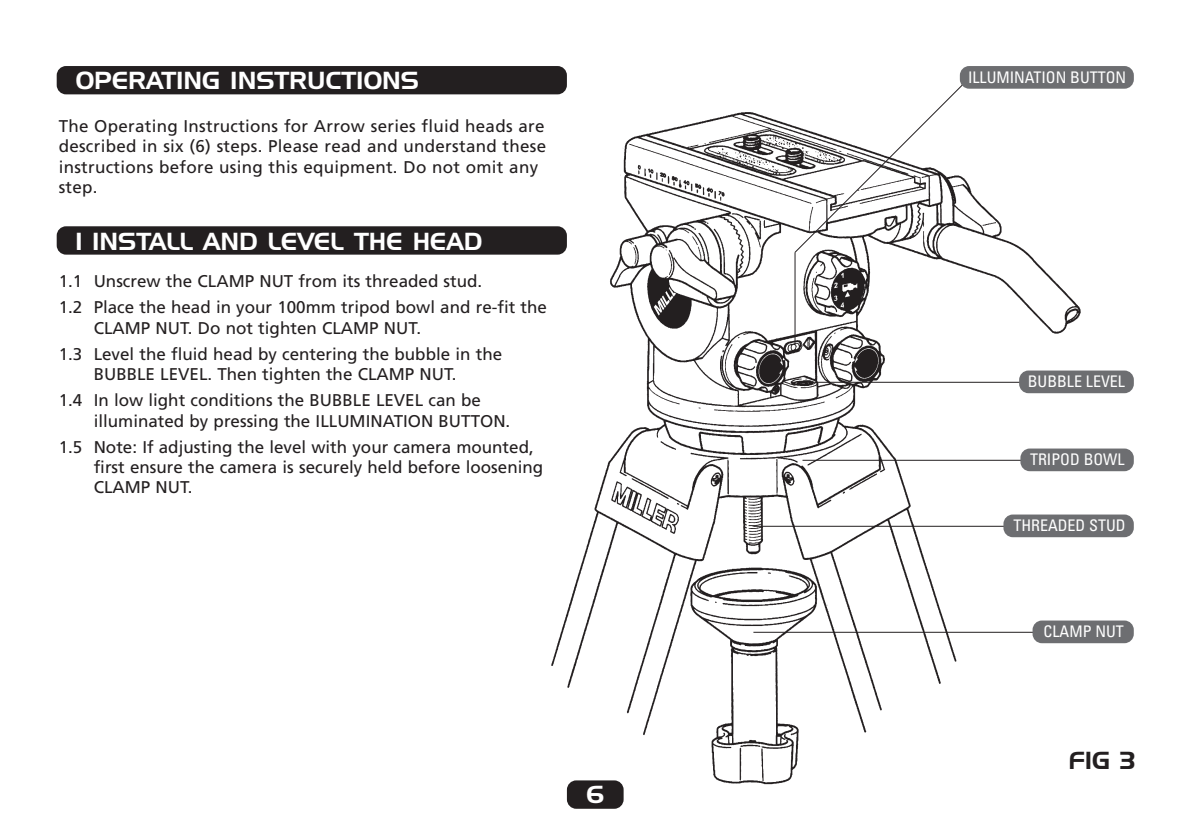
<style>
.page{position:relative;width:1190px;height:838px;background:#fff}
.page>*{position:absolute;margin:0;border:0;box-sizing:border-box;transform-origin:0 0}
.t1{font:24px "Handel Gothic BT";color:#fff}
.t2{font:24px "Handel Gothic BT";color:#231f20}
.t3{font:17px/20.4px "Frutiger";color:#231f20}
.t4{font:condensed 16px "Univers";color:#fff}
</style>
<div class="page">
<img style="left:551px;top:112px;width:532px;height:681px">
<div style="left:57px;top:66px;width:510px;height:28px;background:#231f20;border-radius:9px"></div>
<div style="left:567px;top:780px;width:57px;height:29px;background:#231f20;border-radius:9px"></div>
<div style="left:57px;top:226px;width:510px;height:29px;background:#231f20;border-radius:9px"></div>
<svg style="left:794px;top:76px;width:177px;height:178px"></svg>
<hr style="left:803px;top:382px;width:288px;height:1px;background:#231f20">
<hr style="left:795px;top:252px;width:1px;height:93px;background:#231f20">
<div style="left:960px;top:66px;width:174px;height:23px;background:#6d6e71;border-radius:9px"></div>
<div style="left:1019px;top:371px;width:115px;height:22px;background:#6d6e71;border-radius:9px"></div>
<hr style="left:803px;top:460px;width:288px;height:1px;background:#231f20">
<div style="left:1020px;top:449px;width:114px;height:22px;background:#6d6e71;border-radius:9px"></div>
<hr style="left:753px;top:526px;width:338px;height:1px;background:#231f20">
<div style="left:1003px;top:515px;width:131px;height:22px;background:#6d6e71;border-radius:9px"></div>
<hr style="left:753px;top:632px;width:338px;height:1px;background:#231f20">
<div style="left:1033px;top:621px;width:101px;height:22px;background:#6d6e71;border-radius:9px"></div>
<div style="left:1050px;top:750px;width:98px;height:30px;background:#fff"></div>
<h1 class="t1" style="left:76px;top:72px;width:345px">OPERATING INSTRUCTIONS</h1>
<p class="t3" style="left:59px;top:117px;width:489px">The Operating Instructions for Arrow series fluid heads are described in six (6) steps. Please read and understand these instructions before using this equipment. Do not omit any step.</p>
<h1 class="t1" style="left:76px;top:232px;width:408px">1 INSTALL AND LEVEL THE HEAD</h1>
<p class="t3" style="left:59px;top:270px;width:490px;line-height:26px">1.1 Unscrew the CLAMP NUT from its threaded stud.<br>1.2 Place the head in your 100mm tripod bowl and re-fit the</p>
<p class="t3" style="left:59px;top:316px;width:445px;line-height:26px;text-indent:35px">CLAMP NUT. Do not tighten CLAMP NUT.<br>1.3 Level the fluid head by centering the bubble in the</p>
<p class="t3" style="left:59px;top:362px;width:424px;line-height:26px;text-indent:35px">BUBBLE LEVEL. Then tighten the CLAMP NUT.<br>1.4 In low light conditions the BUBBLE LEVEL can be</p>
<p class="t3" style="left:59px;top:409px;width:477px;line-height:26px;text-indent:35px">illuminated by pressing the ILLUMINATION BUTTON.<br>1.5 Note: If adjusting the level with your camera mounted,</p>
<p class="t3" style="left:94px;top:458px;width:451px">first ensure the camera is securely held before loosening<br>CLAMP NUT.</p>
<h1 class="t1" style="left:587px;top:786px;width:19px">6</h1>
<p class="t4" style="left:968px;top:71px;width:160px">ILLUMINATION BUTTON</p>
<p class="t4" style="left:1028px;top:376px;width:99px">BUBBLE LEVEL</p>
<p class="t4" style="left:1030px;top:454px;width:96px">TRIPOD BOWL</p>
<p class="t4" style="left:1013px;top:520px;width:114px">THREADED STUD</p>
<p class="t4" style="left:1044px;top:626px;width:82px">CLAMP NUT</p>
<h1 class="t2" style="left:1069px;top:752px;width:68px">FIG 3</h1>
</div>
